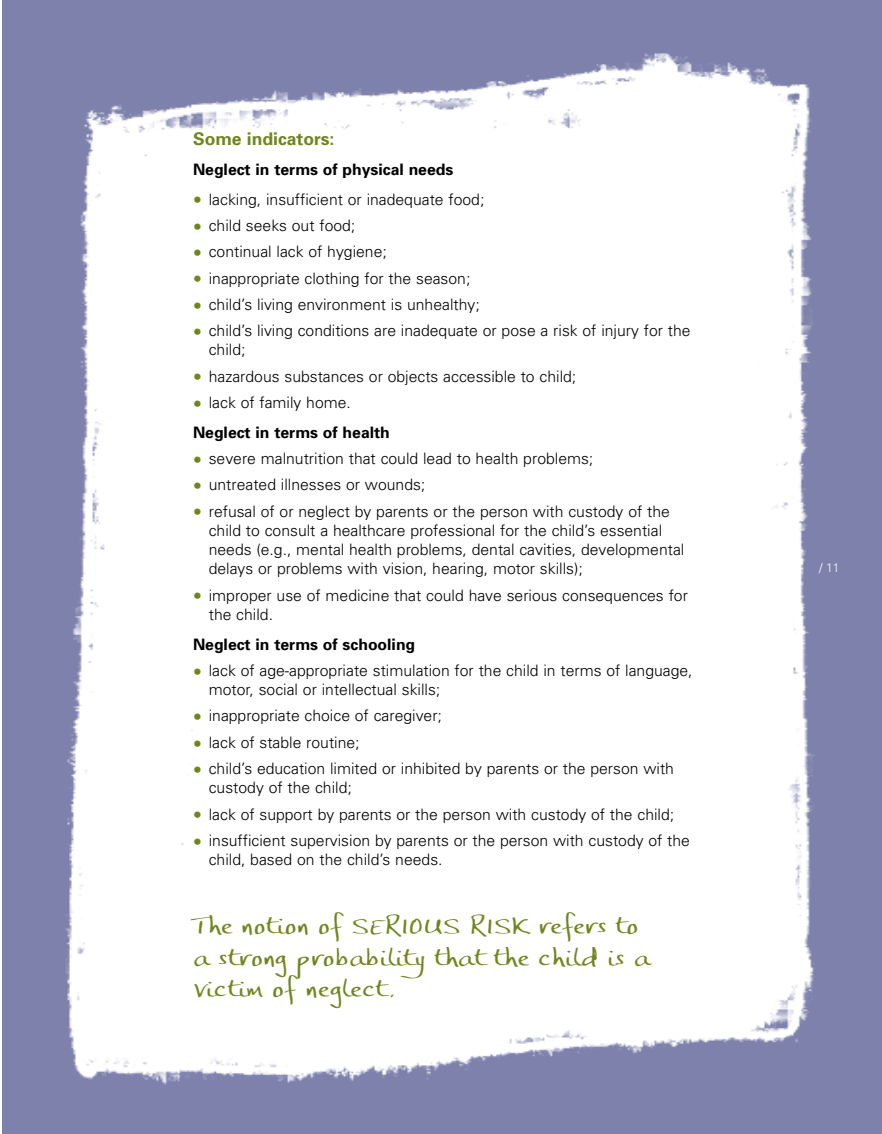
<style>
.page{position:relative;width:882px;height:1134px;background:#fff}
.page>*{position:absolute;margin:0;border:0;box-sizing:border-box;transform-origin:0 0}
.t1{font:35px/31.5px "JP Hand Straight";color:#70861d}
.t2{font:700 17.5px "Univers";color:#70861d}
.t3{font:300 15.75px/19.2px "Univers";color:#000}
.t4{font:700 15.75px/29.8px "Univers";color:#000}
.t5{font:300 12.25px "Univers";color:#fff}
.s1{font-size:17.5px;color:#70861d}
.s2{font-weight:300;font-size:17.5px;color:#70861d}
.s3{font-weight:300}
</style>
<div class="page">
<div style="left:2px;top:0;width:880px;height:1134px;background:#7e81ac"></div>
<img style="left:65px;top:53px;width:750px;height:1032px">
<div style="left:193px;top:133px;width:502px;height:897px;background:#fff"></div>
<p class="t2" style="left:193px;top:133px;width:143px">Some indicators:</p>
<p class="t4" style="left:193px;top:156px;width:262px">Neglect in terms of physical needs</p>
<p class="t3" style="left:193px;top:191px;width:293px"><span class="s1">•</span> lacking, insufficient or inadequate food;</p>
<p class="t3" style="left:193px;top:217px;width:164px"><span class="s1">•</span> child seeks out food;</p>
<p class="t3" style="left:193px;top:243px;width:195px"><span class="s1">•</span> continual lack of hygiene;</p>
<p class="t3" style="left:193px;top:270px;width:279px"><span class="s1">•</span> inappropriate clothing for the season;</p>
<p class="t3" style="left:193px;top:296px;width:288px"><span class="s1">•</span> child’s living environment is unhealthy;</p>
<p class="t3" style="left:209px;top:322px;width:483px;text-indent:-16px"><span class="s1">•</span> child’s living conditions are inadequate or pose a risk of injury for the child;</p>
<p class="t3" style="left:193px;top:368px;width:385px"><span class="s1">•</span> hazardous substances or objects accessible to child;</p>
<p class="t4" style="left:193px;top:389px;width:198px"><span class="s2">•</span> <span class="s3">lack of family home.<br></span>Neglect in terms of health</p>
<p class="t3" style="left:193px;top:450px;width:402px"><span class="s1">•</span> severe malnutrition that could lead to health problems;</p>
<p class="t3" style="left:193px;top:477px;width:234px"><span class="s1">•</span> untreated illnesses or wounds;</p>
<p class="t3" style="left:209px;top:503px;width:477px;text-indent:-16px"><span class="s1">•</span> refusal of or neglect by parents or the person with custody of the child to consult a healthcare professional for the child’s essential needs (e.g., mental health problems, dental cavities, developmental delays or problems with vision, hearing, motor skills);</p>
<p class="t3" style="left:209px;top:587px;width:481px;text-indent:-16px"><span class="s1">•</span> improper use of medicine that could have serious consequences for the child.</p>
<p class="t4" style="left:193px;top:631px;width:224px">Neglect in terms of schooling</p>
<p class="t3" style="left:209px;top:662px;width:485px;text-indent:-16px"><span class="s1">•</span> lack of age-appropriate stimulation for the child in terms of language, motor, social or intellectual skills;</p>
<p class="t3" style="left:193px;top:708px;width:250px"><span class="s1">•</span> inappropriate choice of caregiver;</p>
<p class="t3" style="left:193px;top:734px;width:168px"><span class="s1">•</span> lack of stable routine;</p>
<p class="t3" style="left:209px;top:760px;width:467px;text-indent:-16px"><span class="s1">•</span> child’s education limited or inhibited by parents or the person with custody of the child;</p>
<p class="t3" style="left:193px;top:806px;width:483px"><span class="s1">•</span> lack of support by parents or the person with custody of the child;</p>
<p class="t3" style="left:209px;top:832px;width:483px;text-indent:-16px"><span class="s1">•</span> insufficient supervision by parents or the person with custody of the child, based on the child’s needs.</p>
<h1 class="t1" style="left:193px;top:906px;width:461px">The notion of SERIOUS RISK refers to a strong probability that the child is a victim of neglect.</h1>
<p class="t5" style="left:819px;top:563px;width:22px">/ 11</p>
</div>
